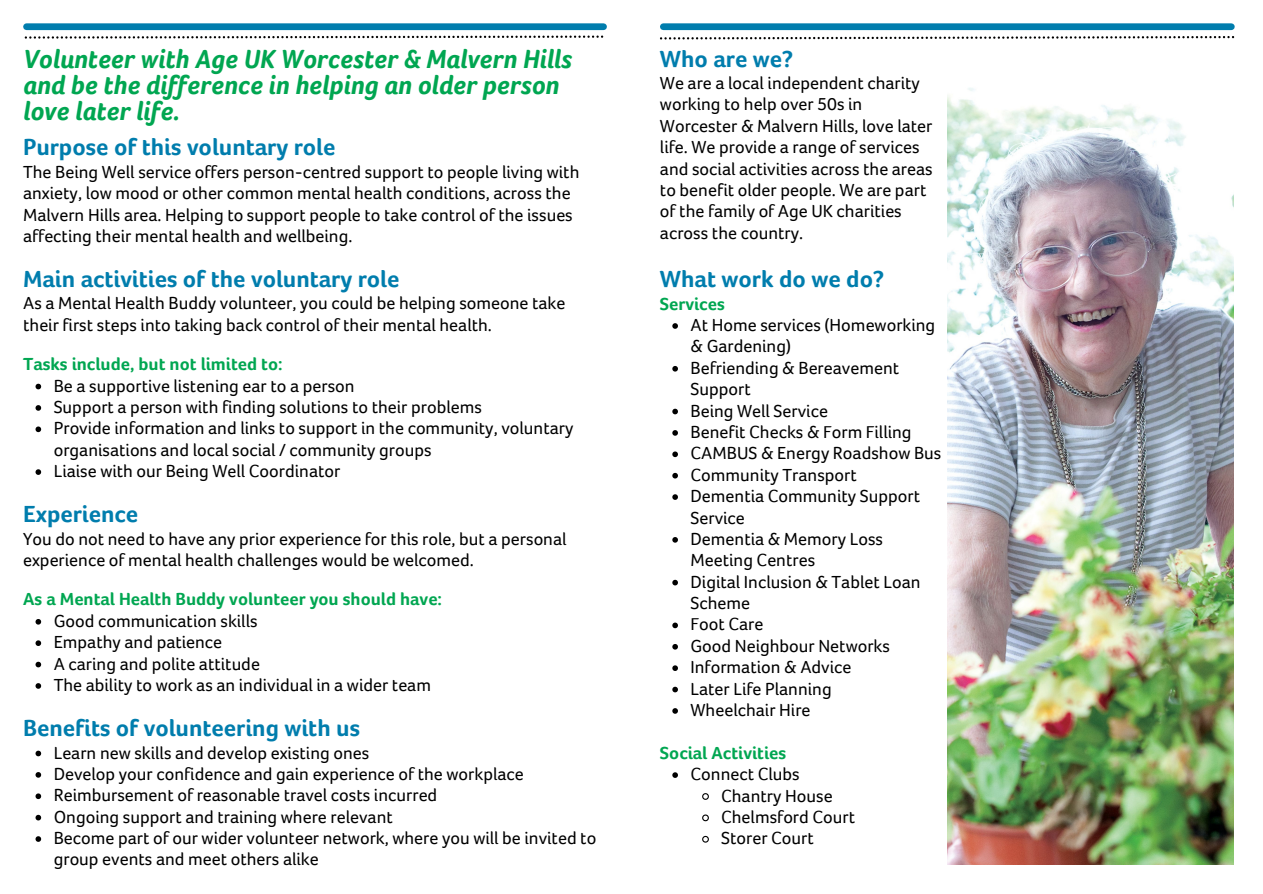
<style>
.page{position:relative;width:1263px;height:894px;background:#fff}
.page>*{position:absolute;margin:0;border:0;box-sizing:border-box;transform-origin:0 0}
.t1{font:italic 700 27px/25.8px "Foco Age UK";color:#00a651}
.t2{font:700 24px "Foco Age UK";color:#007dad}
.t3{font:18px/21.3px "Foco Age UK";color:#000}
.t4{font:700 18px "Foco Age UK";color:#00a651}
</style>
<div class="page">
<div style="left:663px;top:23px;width:568px;height:7px;background:#007dad"></div>
<div style="left:27px;top:23px;width:576px;height:7px;background:#007dad"></div>
<svg style="left:25px;top:36px;width:578px;height:3px"></svg>
<svg style="left:660px;top:36px;width:574px;height:3px"></svg>
<img style="left:947px;top:88px;width:287px;height:776px">
<svg style="left:36px;top:383px;width:5px;height:6px"></svg>
<svg style="left:36px;top:405px;width:5px;height:5px"></svg>
<svg style="left:36px;top:426px;width:5px;height:6px"></svg>
<svg style="left:36px;top:469px;width:5px;height:6px"></svg>
<svg style="left:36px;top:619px;width:5px;height:5px"></svg>
<svg style="left:36px;top:640px;width:5px;height:5px"></svg>
<svg style="left:36px;top:661px;width:5px;height:6px"></svg>
<svg style="left:36px;top:683px;width:5px;height:5px"></svg>
<svg style="left:36px;top:750px;width:5px;height:6px"></svg>
<svg style="left:36px;top:772px;width:5px;height:5px"></svg>
<svg style="left:36px;top:793px;width:5px;height:5px"></svg>
<svg style="left:36px;top:814px;width:5px;height:6px"></svg>
<svg style="left:36px;top:836px;width:5px;height:5px"></svg>
<svg style="left:672px;top:323px;width:6px;height:6px"></svg>
<svg style="left:672px;top:366px;width:6px;height:5px"></svg>
<svg style="left:672px;top:408px;width:6px;height:6px"></svg>
<svg style="left:672px;top:430px;width:6px;height:5px"></svg>
<svg style="left:672px;top:451px;width:6px;height:6px"></svg>
<svg style="left:672px;top:472px;width:6px;height:6px"></svg>
<svg style="left:672px;top:494px;width:6px;height:5px"></svg>
<svg style="left:672px;top:537px;width:6px;height:5px"></svg>
<svg style="left:672px;top:579px;width:6px;height:6px"></svg>
<svg style="left:672px;top:622px;width:6px;height:6px"></svg>
<svg style="left:672px;top:644px;width:6px;height:5px"></svg>
<svg style="left:672px;top:665px;width:6px;height:5px"></svg>
<svg style="left:672px;top:686px;width:6px;height:6px"></svg>
<svg style="left:672px;top:708px;width:6px;height:5px"></svg>
<svg style="left:672px;top:772px;width:6px;height:5px"></svg>
<svg style="left:702px;top:793px;width:7px;height:7px"></svg>
<svg style="left:702px;top:814px;width:7px;height:7px"></svg>
<svg style="left:702px;top:835px;width:7px;height:8px"></svg>
<p class="t1" style="left:23px;top:46px;width:550px">Volunteer with Age UK Worcester &amp; Malvern Hills and be the difference in helping an older person love later life.</p>
<p class="t2" style="left:23px;top:134px;width:314px">Purpose of this voluntary role</p>
<p class="t3" style="left:23px;top:161px;width:558px">The Being Well service offers person-centred support to people living with anxiety, low mood or other common mental health conditions, across the Malvern Hills area. Helping to support people to take control of the issues affecting their mental health and wellbeing.</p>
<p class="t2" style="left:23px;top:265px;width:378px">Main activities of the voluntary role</p>
<p class="t3" style="left:23px;top:293px;width:544px">As a Mental Health Buddy volunteer, you could be helping someone take their first steps into taking back control of their mental health.</p>
<p class="t4" style="left:23px;top:354px;width:261px">Tasks include, but not limited to:</p>
<p class="t3" style="left:54px;top:375px;width:302px">Be a supportive listening ear to a person</p>
<p class="t3" style="left:54px;top:396px;width:430px">Support a person with finding solutions to their problems</p>
<p class="t3" style="left:54px;top:418px;width:521px">Provide information and links to support in the community, voluntary organisations and local social / community groups</p>
<p class="t3" style="left:54px;top:460px;width:288px">Liaise with our Being Well Coordinator</p>
<p class="t2" style="left:23px;top:500px;width:117px">Experience</p>
<p class="t3" style="left:23px;top:528px;width:545px">You do not need to have any prior experience for this role, but a personal experience of mental health challenges would be welcomed.</p>
<p class="t4" style="left:23px;top:589px;width:420px">As a Mental Health Buddy volunteer you should have:</p>
<p class="t3" style="left:54px;top:610px;width:205px">Good communication skills</p>
<p class="t3" style="left:54px;top:631px;width:170px">Empathy and patience</p>
<p class="t3" style="left:54px;top:653px;width:208px">A caring and polite attitude</p>
<p class="t3" style="left:54px;top:674px;width:379px">The ability to work as an individual in a wider team</p>
<p class="t2" style="left:23px;top:714px;width:338px">Benefits of volunteering with us</p>
<p class="t3" style="left:54px;top:742px;width:317px">Learn new skills and develop existing ones</p>
<p class="t3" style="left:54px;top:763px;width:472px">Develop your confidence and gain experience of the workplace</p>
<p class="t3" style="left:54px;top:784px;width:385px">Reimbursement of reasonable travel costs incurred</p>
<p class="t3" style="left:54px;top:806px;width:341px">Ongoing support and training where relevant</p>
<p class="t3" style="left:54px;top:827px;width:544px">Become part of our wider volunteer network, where you will be invited to group events and meet others alike</p>
<p class="t2" style="left:660px;top:45px;width:135px">Who are we?</p>
<p class="t3" style="left:660px;top:73px;width:274px">We are a local independent charity working to help over 50s in<br>Worcester &amp; Malvern Hills, love later life. We provide a range of services and social activities across the areas to benefit older people. We are part of the family of Age UK charities across the country.</p>
<p class="t2" style="left:660px;top:266px;width:226px">What work do we do?</p>
<p class="t4" style="left:660px;top:293px;width:66px">Services</p>
<p class="t3" style="left:690px;top:314px;width:246px">At Home services (Homeworking &amp; Gardening)</p>
<p class="t3" style="left:690px;top:357px;width:210px">Befriending &amp; Bereavement<br>Support</p>
<p class="t3" style="left:690px;top:400px;width:139px">Being Well Service</p>
<p class="t3" style="left:690px;top:421px;width:223px">Benefit Checks &amp; Form Filling</p>
<p class="t3" style="left:690px;top:443px;width:252px">CAMBUS &amp; Energy Roadshow Bus</p>
<p class="t3" style="left:690px;top:464px;width:168px">Community Transport</p>
<p class="t3" style="left:690px;top:485px;width:231px">Dementia Community Support<br>Service</p>
<p class="t3" style="left:690px;top:528px;width:194px">Dementia &amp; Memory Loss<br>Meeting Centres</p>
<p class="t3" style="left:690px;top:571px;width:231px">Digital Inclusion &amp; Tablet Loan<br>Scheme</p>
<p class="t3" style="left:690px;top:614px;width:74px">Foot Care</p>
<p class="t3" style="left:690px;top:635px;width:201px">Good Neighbour Networks</p>
<p class="t3" style="left:690px;top:656px;width:162px">Information &amp; Advice</p>
<p class="t3" style="left:690px;top:678px;width:143px">Later Life Planning</p>
<p class="t3" style="left:690px;top:699px;width:122px">Wheelchair Hire</p>
<p class="t4" style="left:660px;top:742px;width:128px">Social Activities</p>
<p class="t3" style="left:690px;top:763px;width:111px">Connect Clubs</p>
<p class="t3" style="left:721px;top:784px;width:113px">Chantry House</p>
<p class="t3" style="left:721px;top:806px;width:136px">Chelmsford Court</p>
<p class="t3" style="left:721px;top:827px;width:94px">Storer Court</p>
</div>
